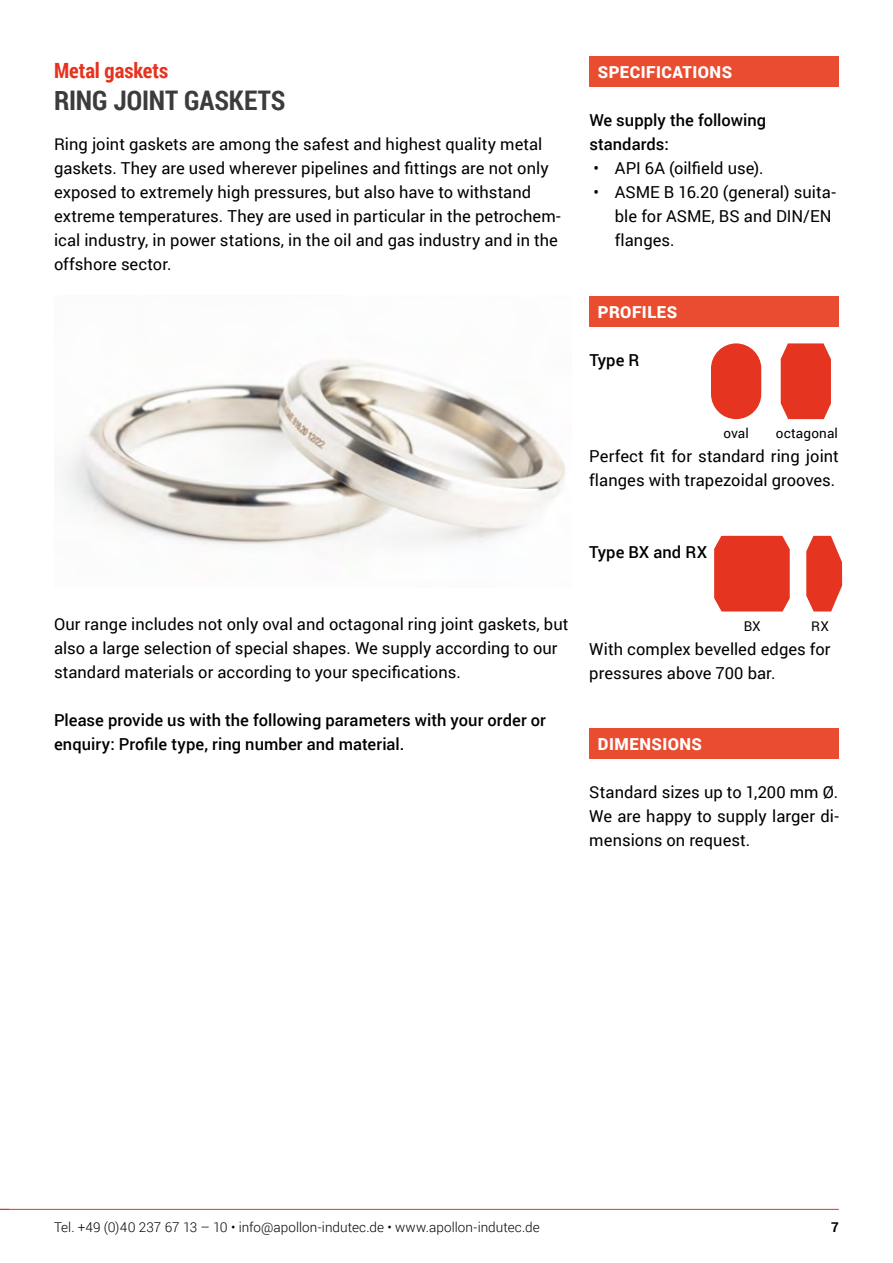
<style>
.page{position:relative;width:893px;height:1263px;background:#fff}
.page>*{position:absolute;margin:0;border:0;box-sizing:border-box;transform-origin:0 0}
.t1{font:700 27px "Roboto Condensed";letter-spacing:-.005em;color:#3c3c3d}
.t2{font:700 21px "Roboto Condensed";color:#e6331f}
.t3{font:16.5px/24px "Roboto";letter-spacing:.005em;color:#000}
.t4{font:500 16.5px/24px "Roboto";letter-spacing:.005em;color:#000}
.t5{font:900 16.5px "Roboto";letter-spacing:.03em;color:#fff}
.t6{font:300 13.5px "Roboto";letter-spacing:.005em;color:#000}
.t7{font:13.5px "Roboto";letter-spacing:.01em;color:#000}
.t8{font:700 13.5px "Roboto";color:#000}
</style>
<div class="page">
<hr style="left:0;top:1209px;width:839px;height:1px;background:#e6331f">
<div style="left:589px;top:56px;width:250px;height:31px;background:#e94c2f"></div>
<div style="left:589px;top:296px;width:250px;height:31px;background:#e94c2f"></div>
<div style="left:589px;top:728px;width:250px;height:31px;background:#e94c2f"></div>
<div style="left:711px;top:343px;width:50px;height:76px;background:#e53420;border-radius:25px"></div>
<svg style="left:781px;top:343px;width:50px;height:76px"></svg>
<div style="left:714px;top:536px;width:76px;height:75px;background:#e53420"></div>
<svg style="left:806px;top:536px;width:36px;height:75px"></svg>
<img style="left:64px;top:359px;width:501px;height:186px">
<p class="t2" style="left:54px;top:56px;width:116px">Metal gaskets</p>
<h1 class="t1" style="left:54px;top:82px;width:233px">RING JOINT GASKETS</h1>
<p class="t3" style="left:54px;top:132px;width:508px">Ring joint gaskets are among the safest and highest quality metal gaskets. They are used wherever pipelines and fittings are not only exposed to extremely high pressures, but also have to withstand extreme temperatures. They are used in particular in the petrochem&shy;ical industry, in power stations, in the oil and gas industry and in the offshore sector.</p>
<p class="t5" style="left:598px;top:60px;width:136px">SPECIFICATIONS</p>
<p class="t4" style="left:589px;top:107px;width:178px">We supply the following standards:</p>
<p class="t3" style="left:594px;top:156px;width:171px">• API 6A (oilfield use).</p>
<p class="t3" style="left:615px;top:180px;width:223px;text-indent:-21px">• ASME B 16.20 (general) suita&shy;ble for ASME, BS and DIN/EN flanges.</p>
<p class="t5" style="left:598px;top:301px;width:81px">PROFILES</p>
<p class="t4" style="left:589px;top:348px;width:52px">Type R</p>
<p class="t7" style="left:724px;top:424px;width:27px">oval</p>
<p class="t7" style="left:776px;top:424px;width:64px">octagonal</p>
<p class="t3" style="left:589px;top:444px;width:251px">Perfect fit for standard ring joint flanges with trapezoidal grooves.</p>
<p class="t4" style="left:589px;top:540px;width:119px">Type BX and RX</p>
<p class="t3" style="left:54px;top:612px;width:516px">Our range includes not only oval and octagonal ring joint gaskets, but also a large selection of special shapes. We supply according to our standard materials or according to your specifications.</p>
<p class="t4" style="left:54px;top:708px;width:493px">Please provide us with the following parameters with your order or enquiry: Profile type, ring number and material.</p>
<p class="t7" style="left:744px;top:616px;width:18px">BX</p>
<p class="t7" style="left:811px;top:616px;width:19px">RX</p>
<p class="t3" style="left:589px;top:636px;width:243px">With complex bevelled edges for pressures above 700 bar.</p>
<p class="t5" style="left:598px;top:732px;width:106px">DIMENSIONS</p>
<p class="t3" style="left:589px;top:780px;width:251px;text-align:justify">Standard sizes up to 1,200 mm Ø.<br>We are happy to supply larger di&shy;mensions on request.</p>
<p class="t6" style="left:54px;top:1218px;width:487px">Tel. +49 (0)40 237 67 13 – 10 • info@apollon-indutec.de • www.apollon-indutec.de</p>
<p class="t8" style="left:831px;top:1218px;width:9px">7</p>
</div>
